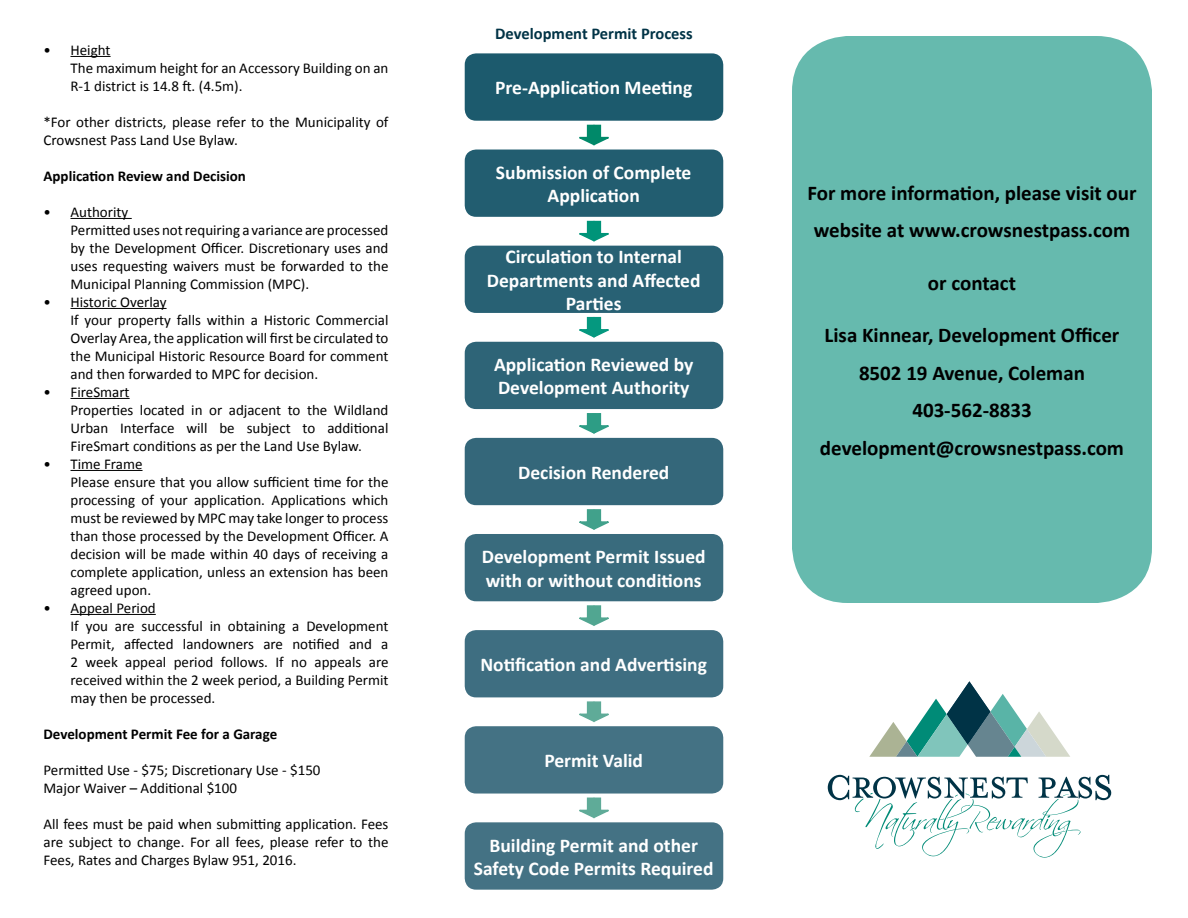
<style>
.page{position:relative;width:1188px;height:918px;background:#fff}
.page>*{position:absolute;margin:0;border:0;box-sizing:border-box;transform-origin:0 0}
.t1{font:700 21px/37.5px "Calibri";color:#000;text-align:center}
.t2{font:700 19.5px/23.4px "Calibri";color:#fff;text-align:center}
.t3{font:700 16.5px "Calibri";color:#003346}
.t4{font:15px/18px "Calibri";color:#000}
.t5{font:700 15px "Calibri";color:#000}
</style>
<div class="page">
<div style="left:792px;top:36px;width:360px;height:567px;background:#66baae;border-radius:56px"></div>
<svg style="left:869px;top:681px;width:201px;height:76px"></svg>
<svg style="left:828px;top:775px;width:283px;height:83px"></svg>
<div style="left:465px;top:53px;width:258px;height:68px;background:#1c5a6d;border-radius:11px"></div>
<div style="left:465px;top:150px;width:258px;height:67px;background:#225d70;border-radius:11px"></div>
<div style="left:465px;top:246px;width:258px;height:67px;background:#286174;border-radius:11px"></div>
<div style="left:465px;top:342px;width:258px;height:67px;background:#2e6477;border-radius:11px"></div>
<div style="left:465px;top:438px;width:258px;height:67px;background:#34677a;border-radius:11px"></div>
<div style="left:465px;top:534px;width:258px;height:67px;background:#396b7d;border-radius:11px"></div>
<div style="left:465px;top:630px;width:258px;height:67px;background:#3e6e81;border-radius:11px"></div>
<div style="left:465px;top:726px;width:258px;height:68px;background:#447284;border-radius:11px"></div>
<svg style="left:579px;top:316px;width:30px;height:22px"></svg>
<svg style="left:579px;top:413px;width:30px;height:21px"></svg>
<svg style="left:579px;top:509px;width:30px;height:21px"></svg>
<svg style="left:579px;top:605px;width:30px;height:21px"></svg>
<svg style="left:579px;top:701px;width:30px;height:22px"></svg>
<svg style="left:579px;top:124px;width:30px;height:22px"></svg>
<svg style="left:579px;top:220px;width:30px;height:22px"></svg>
<div style="left:465px;top:822px;width:258px;height:68px;background:#447284;border-radius:11px"></div>
<svg style="left:579px;top:797px;width:30px;height:22px"></svg>
<hr style="left:70px;top:56px;width:41px;height:1px;background:#000">
<hr style="left:70px;top:218px;width:62px;height:1px;background:#000">
<hr style="left:70px;top:308px;width:97px;height:1px;background:#000">
<hr style="left:70px;top:398px;width:60px;height:1px;background:#000">
<hr style="left:70px;top:470px;width:73px;height:1px;background:#000">
<hr style="left:70px;top:614px;width:86px;height:1px;background:#000">
<p class="t4" style="left:70px;top:41px;width:319px;text-indent:-27px">• Height<br>The maximum height for an Accessory Building on an<br>R-1 district is 14.8 ft. (4.5m).</p>
<p class="t4" style="left:44px;top:113px;width:346px">*For other districts, please refer to the Municipality of<br>Crowsnest Pass Land Use Bylaw.</p>
<p class="t5" style="left:44px;top:166px;width:204px">Application Review and Decision</p>
<p class="t4" style="left:70px;top:203px;width:319px;text-indent:-27px">• Authority<br>Permitted uses not requiring a variance are processed by the Development Officer. Discretionary uses and uses requesting waivers must be forwarded to the Municipal Planning Commission (MPC).</p>
<p class="t4" style="left:70px;top:293px;width:320px;text-indent:-27px">• Historic Overlay<br>If your property falls within a Historic Commercial Overlay Area, the application will first be circulated to the Municipal Historic Resource Board for comment and then forwarded to MPC for decision.</p>
<p class="t4" style="left:70px;top:383px;width:319px;text-indent:-27px">• FireSmart<br>Properties located in or adjacent to the Wildland Urban Interface will be subject to additional FireSmart conditions as per the Land Use Bylaw.</p>
<p class="t4" style="left:70px;top:455px;width:320px;text-indent:-27px">• Time Frame<br>Please ensure that you allow sufficient time for the processing of your application. Applications which must be reviewed by MPC may take longer to process than those processed by the Development Officer. A decision will be made within 40 days of receiving a complete application, unless an extension has been agreed upon.</p>
<p class="t4" style="left:70px;top:599px;width:320px;text-indent:-27px">• Appeal Period<br>If you are successful in obtaining a Development Permit, affected landowners are notified and a 2 week appeal period follows. If no appeals are received within the 2 week period, a Building Permit may then be processed.</p>
<p class="t5" style="left:44px;top:724px;width:235px">Development Permit Fee for a Garage</p>
<p class="t4" style="left:44px;top:761px;width:279px">Permitted Use - $75; Discretionary Use - $150<br>Major Waiver – Additional $100</p>
<p class="t4" style="left:44px;top:815px;width:347px;text-align:justify">All fees must be paid when submitting application. Fees are subject to change. For all fees, please refer to the Fees, Rates and Charges Bylaw 951, 2016.</p>
<p class="t3" style="left:495px;top:23px;width:199px">Development Permit Process</p>
<h2 class="t2" style="left:495px;top:76px;width:199px">Pre-Application Meeting</h2>
<h2 class="t2" style="left:496px;top:161px;width:197px">Submission of Complete<br>Application</h2>
<h2 class="t2" style="left:487px;top:245px;width:215px">Circulation to Internal<br>Departments and Affected<br>Parties</h2>
<h2 class="t2" style="left:494px;top:353px;width:201px;text-align:left">Application Reviewed by<br>Development Authority</h2>
<h2 class="t2" style="left:518px;top:461px;width:153px">Decision Rendered</h2>
<h2 class="t2" style="left:482px;top:545px;width:225px;text-align:left">Development Permit Issued with or without conditions</h2>
<h2 class="t2" style="left:480px;top:653px;width:228px">Notification and Advertising</h2>
<h2 class="t2" style="left:544px;top:749px;width:100px">Permit Valid</h2>
<h2 class="t2" style="left:474px;top:833px;width:241px">Building Permit and other<br>Safety Code Permits Required</h2>
<h1 class="t1" style="left:807px;top:174px;width:331px">For more information, please visit our website at www.crowsnestpass.com</h1>
<h1 class="t1" style="left:928px;top:264px;width:90px">or contact</h1>
<h1 class="t1" style="left:820px;top:317px;width:306px">Lisa Kinnear, Development Officer<br>8502 19 Avenue, Coleman<br>403-562-8833 development@crowsnestpass.com</h1>
</div>
